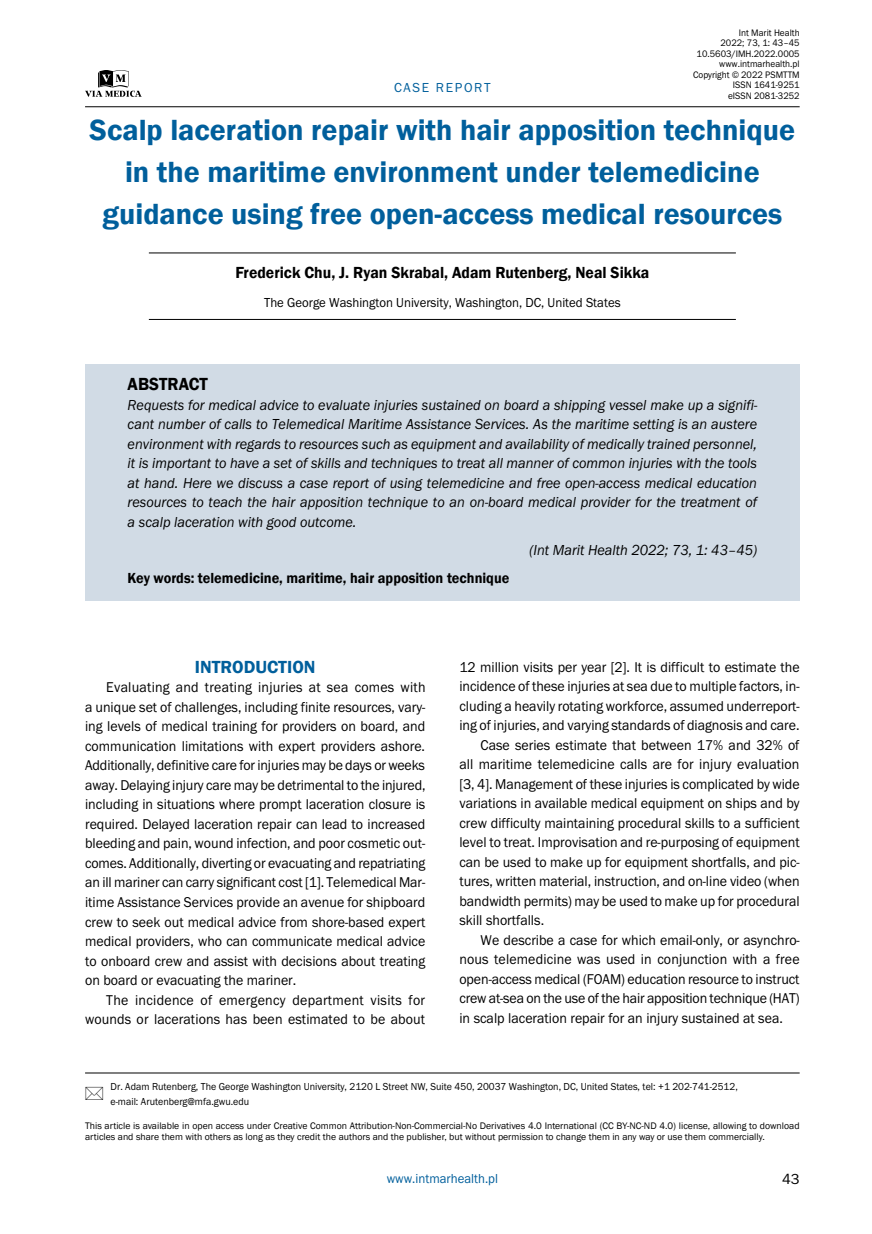
<style>
.page{position:relative;width:872px;height:1234px;background:#fff}
.page>*{position:absolute;margin:0;border:0;box-sizing:border-box;transform-origin:0 0}
.t1{font:600 30px/42px "Franklin Gothic";color:#005f9c;text-align:center}
.t2{font:600 18px "Franklin Gothic";color:#005f9c}
.t3{font:600 18px "Franklin Gothic";color:#000;scale:.95 1}
.t4{font:600 16.5px "Franklin Gothic";color:#000;scale:.95 1}
.t5{font:italic 15px/19.5px "Franklin Got Itc TEE";color:#000;text-align:justify;scale:.95 1}
.t6{font:600 15px "Franklin Gothic";color:#000;scale:.95 1}
.t7{font:15px "Franklin Got Itc TEE";color:#000}
.t8{font:14.7px/19.5px "Franklin Got Itc TEE";color:#000;text-align:justify;scale:.95 1}
.t9{font:13.5px "Franklin Got Itc TEE";color:#000;scale:.95 1}
.t10{font:13.5px "Franklin Got Itc TEE";color:#005f9c;scale:.95 1}
.t11{font:13.5px "Franklin Got Itc TEE";letter-spacing:.12em;color:#005f9c}
.t12{font:10.5px/15px "Franklin Got Itc TEE";color:#000;scale:.95 1}
.t13{font:9.75px/11.7px "Franklin Gothic";color:#000}
.t14{font:9.75px/10.5px "Franklin Got Itc TEE";color:#000;text-align:right;scale:.95 1}
</style>
<div class="page">
<hr style="left:85px;top:1072px;width:714px;height:1px;background:#000">
<div style="left:85px;top:364px;width:714px;height:236px;background:#d1dbe5"></div>
<hr style="left:149px;top:252px;width:587px;height:1px;background:#000">
<hr style="left:149px;top:319px;width:587px;height:1px;background:#000">
<hr style="left:85px;top:106px;width:714px;height:1px;background:#000">
<svg style="left:85px;top:70px;width:57px;height:27px"></svg>
<p class="t11" style="left:394px;top:80px;width:98px">CASE REPORT</p>
<p class="t14" style="left:693px;top:27px;width:114px">Int Marit Health<br>2022; 73, 1: 43–45<br>10.5603/IMH.2022.0005 www.intmarhealth.pl<br>Copyright © 2022 PSMTTM<br>ISSN 1641-9251<br>eISSN 2081-3252</p>
<h1 class="t1" style="left:90px;top:109px;width:707px">Scalp laceration repair with hair apposition technique in the maritime environment under telemedicine guidance using free open-access medical resources</h1>
<p class="t4" style="left:235px;top:262px;width:437px">Frederick Chu, J. Ryan Skrabal, Adam Rutenberg, Neal Sikka</p>
<p class="t9" style="left:264px;top:295px;width:377px">The George Washington University, Washington, DC, United States</p>
<p class="t3" style="left:128px;top:373px;width:86px">ABSTRACT</p>
<p class="t5" style="left:128px;top:395px;width:664px">Requests for medical advice to evaluate injuries sustained on board a shipping vessel make up a signifi&shy;cant number of calls to Telemedical Maritime Assistance Services. As the maritime setting is an austere environment with regards to resources such as equipment and availability of medically trained personnel, it is important to have a set of skills and techniques to treat all manner of common injuries with the tools at hand. Here we discuss a case report of using telemedicine and free open-access medical education resources to teach the hair apposition technique to an on-board medical provider for the treatment of a scalp laceration with good outcome.</p>
<p class="t5" style="left:529px;top:540px;width:241px">(Int Marit Health 2022; 73, 1: 43–45)</p>
<p class="t6" style="left:128px;top:568px;width:403px">Key words: telemedicine, maritime, hair apposition technique</p>
<p class="t2" style="left:195px;top:655px;width:122px">INTRODUCTION</p>
<p class="t8" style="left:85px;top:677px;width:360px;text-indent:21px">Evaluating and treating injuries at sea comes with a unique set of challenges, including finite resources, vary&shy;ing levels of medical training for providers on board, and communication limitations with expert providers ashore.<br>Additionally, definitive care for injuries may be days or weeks away. Delaying injury care may be detrimental to the injured, including in situations where prompt laceration closure is required. Delayed laceration repair can lead to increased bleeding and pain, wound infection, and poor cosmetic out&shy;comes. Additionally, diverting or evacuating and repatriating an ill mariner can carry significant cost [1]. Telemedical Mar&shy;itime Assistance Services provide an avenue for shipboard crew to seek out medical advice from shore-based expert medical providers, who can communicate medical advice to onboard crew and assist with decisions about treating on board or evacuating the mariner.</p>
<p class="t8" style="left:85px;top:989px;width:359px;text-align:right">The incidence of emergency department visits for wounds or lacerations has been estimated to be about</p>
<p class="t8" style="left:459px;top:657px;width:360px">12 million visits per year [2]. It is difficult to estimate the</p>
<p class="t8" style="left:459px;top:676px;width:360px">incidence of these injuries at sea due to multiple factors, in-</p>
<p class="t8" style="left:459px;top:696px;width:360px">cluding a heavily rotating workforce, assumed underreport-</p>
<p class="t8" style="left:459px;top:715px;width:359px">ing of injuries, and varying standards of diagnosis and care.</p>
<p class="t8" style="left:480px;top:735px;width:337px">Case series estimate that between 17% and 32% of</p>
<p class="t8" style="left:459px;top:754px;width:359px">all maritime telemedicine calls are for injury evaluation</p>
<p class="t8" style="left:459px;top:774px;width:360px">[3, 4]. Management of these injuries is complicated by wide</p>
<p class="t8" style="left:459px;top:793px;width:360px">variations in available medical equipment on ships and by</p>
<p class="t8" style="left:459px;top:813px;width:360px">crew difficulty maintaining procedural skills to a sufficient</p>
<p class="t8" style="left:459px;top:832px;width:360px">level to treat. Improvisation and re-purposing of equipment</p>
<p class="t8" style="left:459px;top:852px;width:360px">can be used to make up for equipment shortfalls, and pic-</p>
<p class="t8" style="left:459px;top:871px;width:360px">tures, written material, instruction, and on-line video (when</p>
<p class="t8" style="left:459px;top:891px;width:360px">bandwidth permits) may be used to make up for procedural</p>
<p class="t8" style="left:459px;top:910px;width:91px">skill shortfalls.</p>
<p class="t8" style="left:480px;top:930px;width:337px">We describe a case for which email-only, or asynchro-</p>
<p class="t8" style="left:459px;top:949px;width:360px">nous telemedicine was used in conjunction with a free</p>
<p class="t8" style="left:459px;top:969px;width:359px">open-access medical (FOAM) education resource to instruct</p>
<p class="t8" style="left:459px;top:988px;width:360px">crew at-sea on the use of the hair apposition technique (HAT)</p>
<p class="t8" style="left:459px;top:1008px;width:342px">in scalp laceration repair for an injury sustained at sea.</p>
<p class="t12" style="left:111px;top:1078px;width:661px">Dr. Adam Rutenberg, The George Washington University, 2120 L Street NW, Suite 450, 20037 Washington, DC, United States, tel: +1 202-741-2512, e-mail: Arutenberg@mfa.gwu.edu</p>
<p class="t13" style="left:85px;top:1119px;width:716px">This article is available in open access under Creative Common Attribution-Non-Commercial-No Derivatives 4.0 International (CC BY-NC-ND 4.0) license, allowing to download articles and share them with others as long as they credit the authors and the publisher, but without permission to change them in any way or use them commercially.</p>
<p class="t10" style="left:387px;top:1170px;width:119px">www.intmarhealth.pl</p>
<p class="t7" style="left:782px;top:1170px;width:19px">43</p>
</div>
